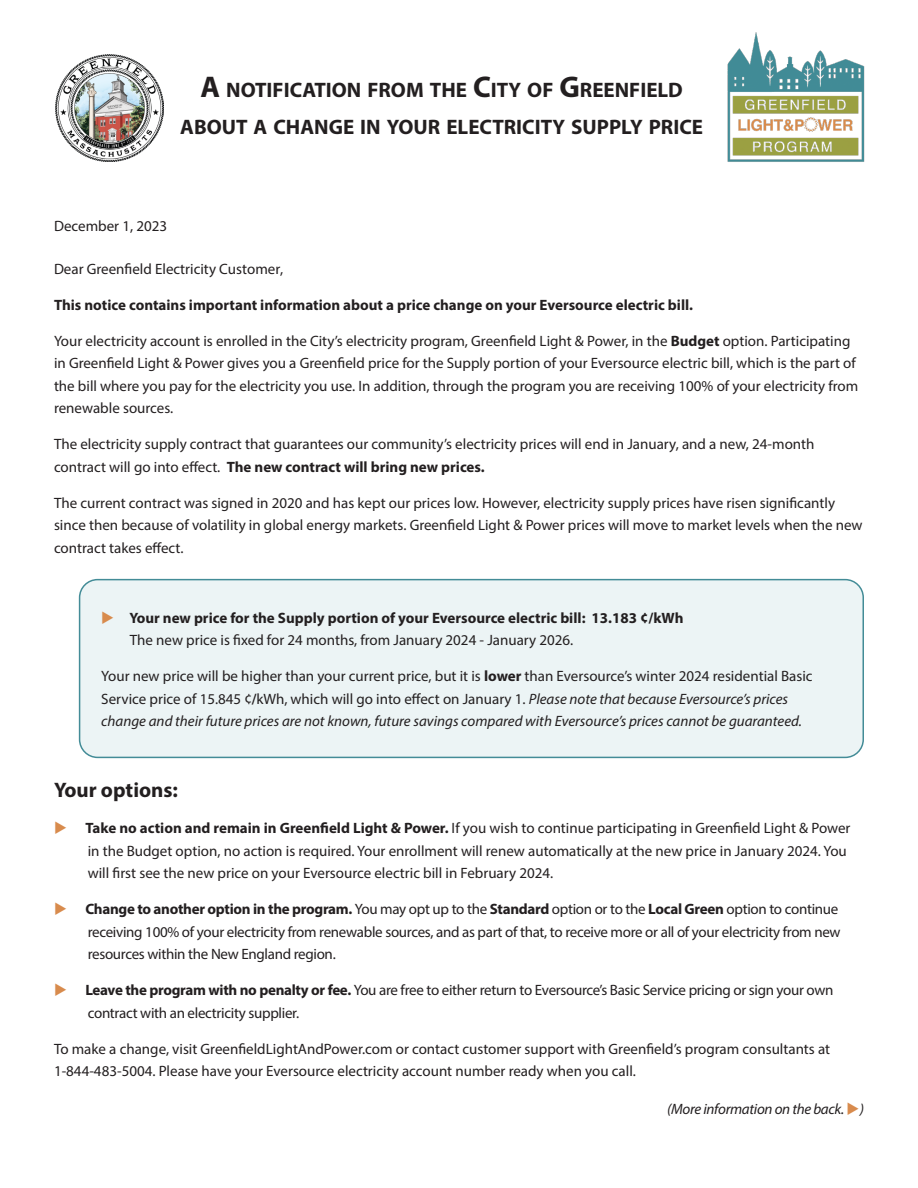
<style>
.page{position:relative;width:918px;height:1188px;background:#fff}
.page>*{position:absolute;margin:0;border:0;box-sizing:border-box;transform-origin:0 0}
.t1{font:700 21px/37.5px "Myriad Pro";color:#231f20;text-align:center}
.copy{font:700 21px "Myriad Pro";color:#231f20}
.copy-2{font:15px/22.5px "Myriad Pro";color:#231f20}
.copy-3{font:15px/22.5px "Myriad Pro";letter-spacing:-.02em;color:#231f20}
.copy-4{font:700 15px/22.5px "Myriad Pro";color:#231f20}
.t2{font:italic 15px "Myriad Pro";letter-spacing:-.02em;color:#231f20}
.s1{font-size:30px}
.s2{font-weight:700}
.s3{color:#d88b4d}
.s4{font-weight:400}
.s5{font-weight:700;font-stretch:condensed}
.s6{font-style:italic}
</style>
<div class="page">
<div style="left:80px;top:580px;width:783px;height:177px;background:#ecf4f5;border-radius:18px"></div>
<div style="left:79px;top:579px;width:785px;height:179px;border:2px solid #438c97;border-radius:18px"></div>
<img style="left:56px;top:54px;width:107px;height:108px">
<img style="left:727px;top:32px;width:138px;height:130px">
<p class="t1" style="left:180px;top:70px;width:524px"><span class="s1">A</span> NOTIFICATION FROM THE <span class="s1">C</span>ITY OF <span class="s1">G</span>REENFIELD<br>ABOUT A CHANGE IN YOUR ELECTRICITY SUPPLY PRICE</p>
<p class="copy-2" style="left:54px;top:215px;width:115px">December 1, 2023</p>
<p class="copy-2" style="left:54px;top:257px;width:231px">Dear Greenfield Electricity Customer,</p>
<p class="copy-4" style="left:54px;top:293px;width:641px">This notice contains important information about a price change on your Eversource electric bill.</p>
<p class="copy-2" style="left:54px;top:329px;width:806px">Your electricity account is enrolled in the City’s electricity program, Greenfield Light &amp; Power, in the <span class="s2">Budget</span> option. Participating in Greenfield Light &amp; Power gives you a Greenfield price for the Supply portion of your Eversource electric bill, which is the part of the bill where you pay for the electricity you use. In addition, through the program you are receiving 100% of your electricity from renewable sources.</p>
<p class="copy-2" style="left:54px;top:433px;width:762px">The electricity supply contract that guarantees our community’s electricity prices will end in January, and a new, 24-month contract will go into effect. <span class="s2">The new contract will bring new prices.</span></p>
<p class="copy-2" style="left:54px;top:491px;width:810px">The current contract was signed in 2020 and has kept our prices low. However, electricity supply prices have risen significantly since then because of volatility in global energy markets. Greenfield Light &amp; Power prices will move to market levels when the new contract takes effect.</p>
<p class="copy-4" style="left:130px;top:606px;width:555px;text-indent:-29px"><span class="s3">◆</span> Your new price for the Supply portion of your Eversource electric bill: 13.183 ¢/kWh<br><span class="s4">The new price is fixed for 24 months, from January 2024 - January 2026.</span></p>
<p class="copy-2" style="left:101px;top:665px;width:713px">Your new price will be higher than your current price, but it is <span class="s2">lower</span> than Eversource’s winter 2024 residential Basic<br>Service price of 15.845 ¢<span class="s5">/</span>kWh, which will go into effect on January 1. <span class="s6">Please note that because Eversource’s prices change and their future prices are not known, future savings compared with Eversource’s prices cannot be guaranteed.</span></p>
<p class="copy" style="left:54px;top:777px;width:126px">Your options:</p>
<p class="copy-2" style="left:88px;top:817px;width:764px;text-indent:-34px"><span class="s3">◆</span> <span class="s2">Take no action and remain in Greenfield Light &amp; Power.</span> If you wish to continue participating in Greenfield Light &amp; Power in the Budget option, no action is required. Your enrollment will renew automatically at the new price in January 2024. You will first see the new price on your Eversource electric bill in February 2024.</p>
<p class="copy-3" style="left:88px;top:898px;width:754px;text-indent:-34px"><span class="s3">◆</span> <span class="s2">Change to another option in the program.</span> You may opt up to the <span class="s2">Standard</span> option or to the <span class="s2">Local Green</span> option to continue receiving 100% of your electricity from renewable sources, and as part of that, to receive more or all of your electricity from new resources within the New England region.</p>
<p class="copy-3" style="left:88px;top:979px;width:747px;text-indent:-34px"><span class="s3">◆</span> <span class="s2">Leave the program with no penalty or fee.</span> You are free to either return to Eversource’s Basic Service pricing or sign your own contract with an electricity supplier.</p>
<p class="copy-2" style="left:54px;top:1037px;width:778px">To make a change, visit GreenfieldLightAndPower.com or contact customer support with Greenfield’s program consultants at<br>1-844-483-5004. Please have your Eversource electricity account number ready when you call.</p>
<p class="t2" style="left:667px;top:1100px;width:198px">(More information on the back. <span class="s3">◆</span>)</p>
</div>
